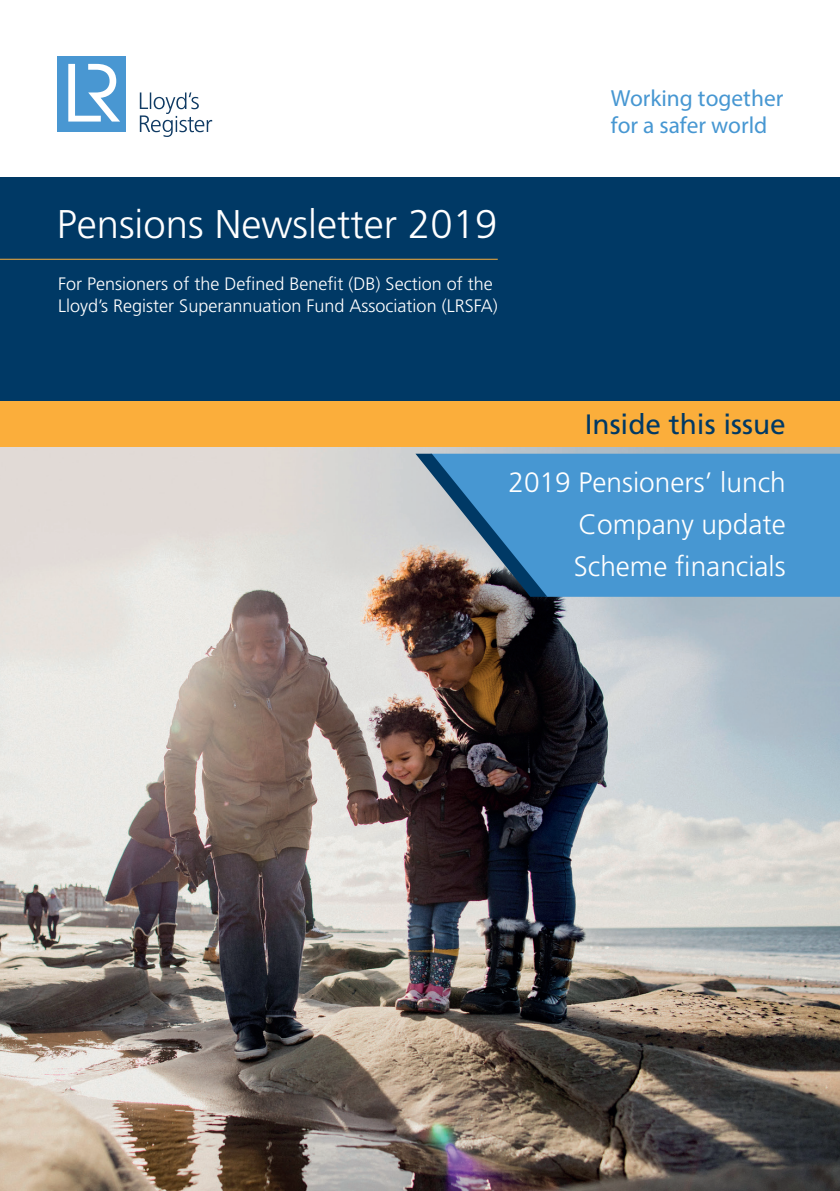
<style>
.page{position:relative;width:840px;height:1191px;background:#fff}
.page>*{position:absolute;margin:0;border:0;box-sizing:border-box;transform-origin:0 0}
.t1{font:300 40px "Frutiger LT Std";color:#fff}
.t2{font:300 28px/42px "Frutiger LT Std";color:#fff;text-align:justify}
.t3{font:28px "Frutiger LT Std";color:#003965}
.t4{font:23.4px/26.6px "Frutiger LT";color:#4797d2}
.t5{font:300 18px/22px "Frutiger LT Std";color:#fff}
</style>
<div class="page">
<img style="left:0;top:446px;width:839px;height:745px">
<div style="left:0;top:177px;width:839px;height:234px;background:#003965"></div>
<div style="left:57px;top:56px;width:69px;height:76px;background:#4997d2"></div>
<svg style="left:68px;top:64px;width:52px;height:58px"></svg>
<svg style="left:140px;top:92px;width:72px;height:45px"></svg>
<div style="left:0;top:401px;width:839px;height:45px;background:#fbae3b"></div>
<div style="left:547px;top:454px;width:292px;height:143px;background:#4797d2"></div>
<svg style="left:415px;top:454px;width:132px;height:143px;background:#6388a6"></svg>
<hr style="left:0;top:259px;width:497px;height:1px;background:#fbae3b">
<h1 class="t1" style="left:57px;top:202px;width:442px">Pensions Newsletter 2019</h1>
<p class="t5" style="left:58px;top:273px;width:441px">For Pensioners of the Defined Benefit (DB) Section of the<br>Lloyd’s Register Superannuation Fund Association (LRSFA)</p>
<p class="t4" style="left:610px;top:85px;width:174px">Working together for a safer world</p>
<h2 class="t3" style="left:584px;top:408px;width:202px">Inside this issue</h2>
<h2 class="t2" style="left:573px;top:461px;width:213px;text-indent:-65px">2019 Pensioners’ lunch Company update Scheme financials</h2>
</div>
